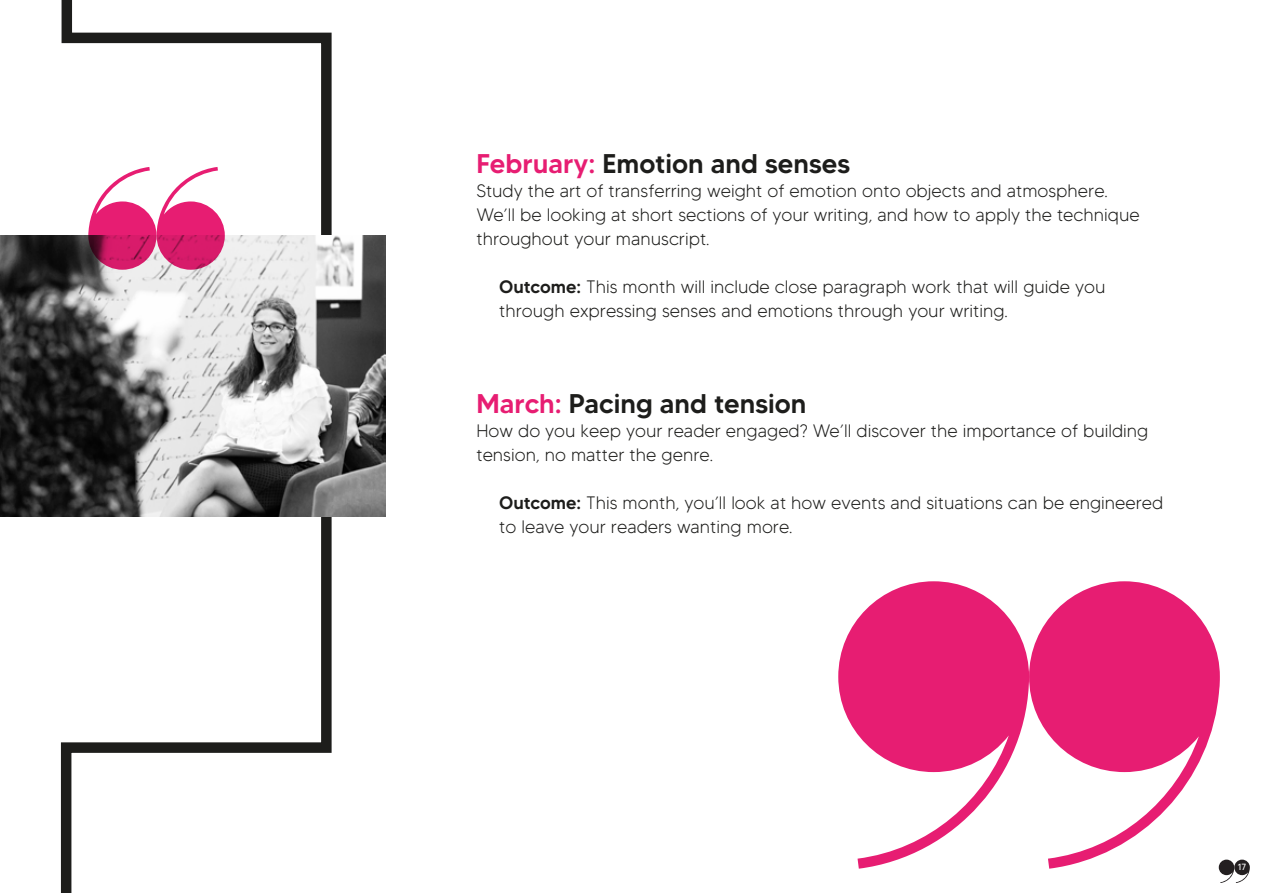
<style>
.page{position:relative;width:1263px;height:893px;background:#fff}
.page>*{position:absolute;margin:0;border:0;box-sizing:border-box;transform-origin:0 0}
.t1{font:500 27px "MADETOMMY";color:#1d1d1b}
.t2{font:300 18px/24px "MADETOMMY";color:#1d1d1b}
.t3{font:9px "MADETOMMY";color:#fff}
.s1{color:#e71d72}
.s2{font-weight:500}
</style>
<div class="page">
<svg style="left:1219px;top:860px;width:31px;height:23px"></svg>
<svg style="left:60px;top:0;width:272px;height:893px"></svg>
<img style="left:0;top:235px;width:385px;height:282px">
<svg style="left:838px;top:581px;width:191px;height:288px;fill:#e71d72"></svg>
<svg style="left:1029px;top:581px;width:191px;height:288px;fill:#e71d72"></svg>
<svg style="left:88px;top:167px;width:137px;height:103px"></svg>
<p class="t1" style="left:476px;top:146px;width:375px"><span class="s1">February:</span> Emotion and senses</p>
<p class="t2" style="left:476px;top:178px;width:665px">Study the art of transferring weight of emotion onto objects and atmosphere.<br>We’ll be looking at short sections of your writing, and how to apply the technique throughout your manuscript.</p>
<p class="t2" style="left:499px;top:274px;width:607px"><span class="s2">Outcome:</span> This month will include close paragraph work that will guide you through expressing senses and emotions through your writing.</p>
<p class="t1" style="left:476px;top:386px;width:332px"><span class="s1">March:</span> Pacing and tension</p>
<p class="t2" style="left:476px;top:418px;width:673px">How do you keep your reader engaged? We’ll discover the importance of building tension, no matter the genre.</p>
<p class="t2" style="left:499px;top:490px;width:666px"><span class="s2">Outcome:</span> This month, you’ll look at how events and situations can be engineered to leave your readers wanting more.</p>
<p class="t3" style="left:1238px;top:862px;width:10px">17</p>
</div>
